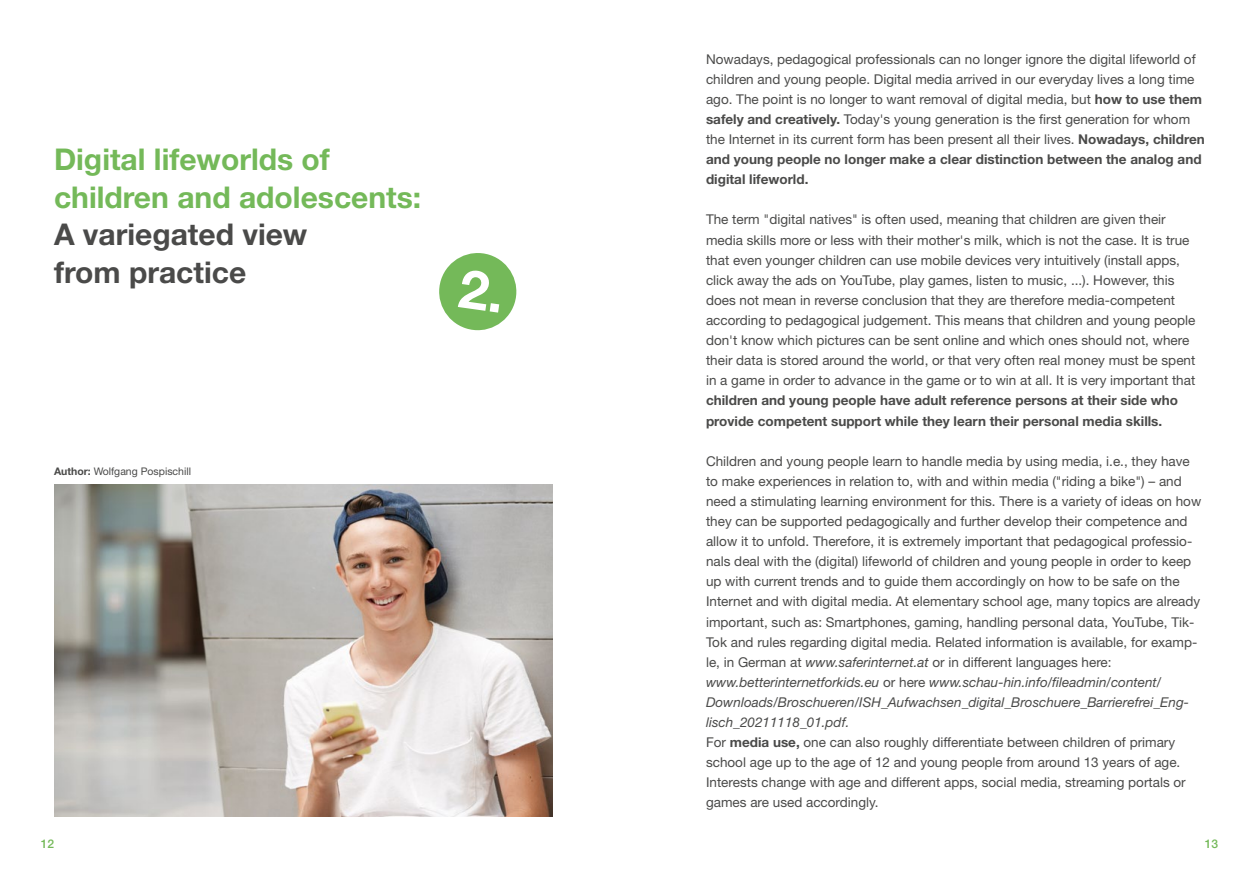
<style>
.page{position:relative;width:1259px;height:893px;background:#fff}
.page>*{position:absolute;margin:0;border:0;box-sizing:border-box;transform-origin:0 0}
.t1{font:700 30px/37.5px "Helvetica Neue LT Std";color:#74b959}
.t2{font:700 30px/37.5px "Helvetica Neue LT Std";color:#4a4a49}
.t3{font:13.5px/20.1px "Helvetica Neue LT Std";color:#4a4a49}
.t4{font:700 13.5px/20.1px "Helvetica Neue LT Std";color:#4a4a49}
.t5{font:500 12px "Helvetica Neue LT Std";color:#74b959}
.t6{font:10.5px "Helvetica Neue LT Std";color:#4a4a49}
.s1{font-weight:700}
.s2{font-style:italic}
</style>
<div class="page">
<img style="left:54px;top:485px;width:499px;height:331px">
<svg style="left:439px;top:253px;width:78px;height:78px"></svg>
<h1 class="t1" style="left:54px;top:140px;width:369px">Digital lifeworlds of children and adolescents:</h1>
<h1 class="t2" style="left:54px;top:215px;width:255px">A variegated view from practice</h1>
<p class="t6" style="left:54px;top:465px;width:139px"><span class="s1">Author:</span> Wolfgang Pospischill</p>
<p class="t3" style="left:706px;top:49px;width:500px">Nowadays, pedagogical professionals can no longer ignore the digital lifeworld of children and young people. Digital media arrived in our everyday lives a long time ago. The point is no longer to want removal of digital media, but <span class="s1">how to use them safely and creatively.</span> Today's young generation is the first generation for whom the Internet in its current form has been present all their lives. <span class="s1">Nowadays, children and young people no longer make a clear distinction between the analog and digital lifeworld.</span></p>
<p class="t3" style="left:706px;top:209px;width:491px">The term "digital natives" is often used, meaning that children are given their media skills more or less with their mother's milk, which is not the case. It is true that even younger children can use mobile devices very intuitively (install apps, click away the ads on YouTube, play games, listen to music, ...). However, this does not mean in reverse conclusion that they are therefore media-competent according to pedagogical judgement. This means that children and young people don't know which pictures can be sent online and which ones should not, where their data is stored around the world, or that very often real money must be spent in a game in order to advance in the game or to win at all. It is very important that</p>
<p class="t4" style="left:706px;top:390px;width:473px">children and young people have adult reference persons at their side who provide competent support while they learn their personal media skills.</p>
<p class="t3" style="left:706px;top:451px;width:497px">Children and young people learn to handle media by using media, i.e., they have to make experiences in relation to, with and within media ("riding a bike") – and need a stimulating learning environment for this. There is a variety of ideas on how they can be supported pedagogically and further develop their competence and allow it to unfold. Therefore, it is extremely important that pedagogical professio&shy;nals deal with the (digital) lifeworld of children and young people in order to keep up with current trends and to guide them accordingly on how to be safe on the Internet and with digital media. At elementary school age, many topics are already important, such as: Smartphones, gaming, handling personal data, YouTube, Tik-Tok and rules regarding digital media. Related information is available, for examp&shy;le, in German at <span class="s2">www.saferinternet.at</span> or in different languages here: <span class="s2">www.betterinternetforkids.eu</span> or here <span class="s2">www.schau-hin.info/fileadmin/content/ Downloads/Broschueren/ISH_Aufwachsen_digital_Broschuere_Barrierefrei_Eng&shy;lisch_20211118_01.pdf.<br></span>For <span class="s1">media use,</span> one can also roughly differentiate between children of primary school age up to the age of 12 and young people from around 13 years of age.<br>Interests change with age and different apps, social media, streaming portals or games are used accordingly.</p>
<p class="t5" style="left:41px;top:836px;width:15px">12</p>
<p class="t5" style="left:1205px;top:836px;width:15px">13</p>
</div>
